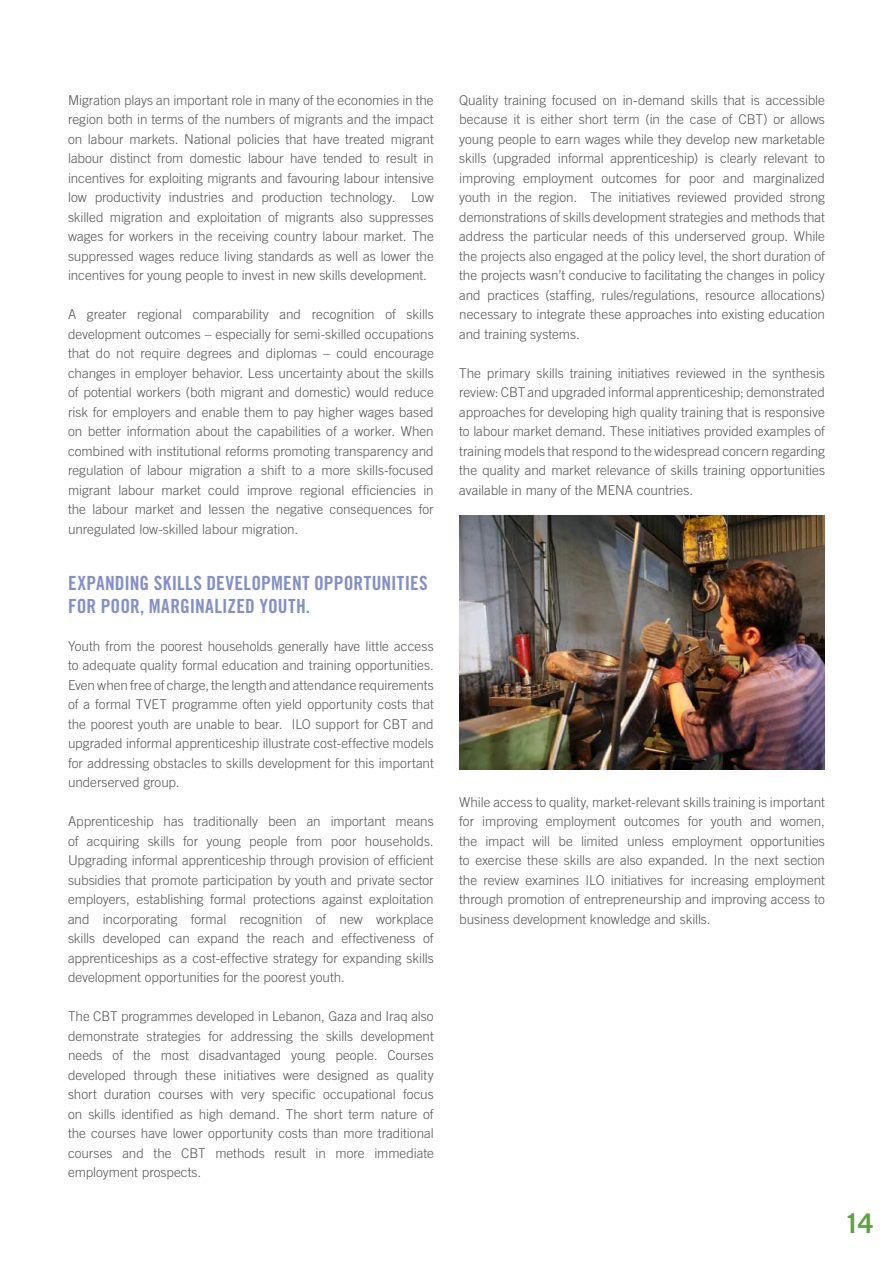
<style>
.page{position:relative;width:893px;height:1263px;background:#fff}
.page>*{position:absolute;margin:0;border:0;box-sizing:border-box;transform-origin:0 0}
.t1{font:700 27px "Trade Gothic LT Std";color:#59a63c}
.t2{font:19.5px/22.5px "Trade Gothic LT Std Bd Cn 20";letter-spacing:.01em;color:#8290c8}
.t3{font:300 13.5px/19.5px "Trade Gothic LT Std";letter-spacing:-.005em;color:#57585a;text-align:justify}
</style>
<div class="page">
<img style="left:459px;top:516px;width:366px;height:254px">
<p class="t3" style="left:68px;top:90px;width:367px">Migration plays an important role in many of the economies in the region both in terms of the numbers of migrants and the impact on labour markets. National policies that have treated migrant labour distinct from domestic labour have tended to result in incentives for exploiting migrants and favouring labour intensive low productivity industries and production technology. Low skilled migration and exploitation of migrants also suppresses wages for workers in the receiving country labour market. The suppressed wages reduce living standards as well as lower the incentives for young people to invest in new skills development.</p>
<p class="t3" style="left:68px;top:304px;width:367px">A greater regional comparability and recognition of skills development outcomes – especially for semi-skilled occupations that do not require degrees and diplomas – could encourage changes in employer behavior. Less uncertainty about the skills of potential workers (both migrant and domestic) would reduce risk for employers and enable them to pay higher wages based on better information about the capabilities of a worker. When combined with institutional reforms promoting transparency and regulation of labour migration a shift to a more skills-focused migrant labour market could improve regional efficiencies in the labour market and lessen the negative consequences for unregulated low-skilled labour migration.</p>
<h2 class="t2" style="left:68px;top:572px;width:361px">EXPANDING SKILLS DEVELOPMENT OPPORTUNITIES<br>FOR POOR, MARGINALIZED YOUTH.</h2>
<p class="t3" style="left:68px;top:636px;width:367px">Youth from the poorest households generally have little access to adequate quality formal education and training opportunities.<br>Even when free of charge, the length and attendance requirements of a formal TVET programme often yield opportunity costs that the poorest youth are unable to bear. ILO support for CBT and upgraded informal apprenticeship illustrate cost-effective models for addressing obstacles to skills development for this important underserved group.</p>
<p class="t3" style="left:68px;top:811px;width:367px">Apprenticeship has traditionally been an important means of acquiring skills for young people from poor households.<br>Upgrading informal apprenticeship through provision of efficient subsidies that promote participation by youth and private sector employers, establishing formal protections against exploitation and incorporating formal recognition of new workplace skills developed can expand the reach and effectiveness of apprenticeships as a cost-effective strategy for expanding skills development opportunities for the poorest youth.</p>
<p class="t3" style="left:68px;top:1006px;width:367px">The CBT programmes developed in Lebanon, Gaza and Iraq also demonstrate strategies for addressing the skills development needs of the most disadvantaged young people. Courses developed through these initiatives were designed as quality short duration courses with very specific occupational focus on skills identified as high demand. The short term nature of the courses have lower opportunity costs than more traditional courses and the CBT methods result in more immediate employment prospects.</p>
<p class="t3" style="left:459px;top:90px;width:367px">Quality training focused on in-demand skills that is accessible because it is either short term (in the case of CBT) or allows young people to earn wages while they develop new marketable skills (upgraded informal apprenticeship) is clearly relevant to improving employment outcomes for poor and marginalized youth in the region. The initiatives reviewed provided strong demonstrations of skills development strategies and methods that address the particular needs of this underserved group. While the projects also engaged at the policy level, the short duration of the projects wasn’t conducive to facilitating the changes in policy and practices (staffing, rules/regulations, resource allocations) necessary to integrate these approaches into existing education and training systems.</p>
<p class="t3" style="left:459px;top:363px;width:367px">The primary skills training initiatives reviewed in the synthesis review: CBT and upgraded informal apprenticeship; demonstrated approaches for developing high quality training that is responsive to labour market demand. These initiatives provided examples of training models that respond to the widespread concern regarding the quality and market relevance of skills training opportunities available in many of the MENA countries.</p>
<p class="t3" style="left:459px;top:792px;width:367px">While access to quality, market-relevant skills training is important for improving employment outcomes for youth and women, the impact will be limited unless employment opportunities to exercise these skills are also expanded. In the next section the review examines ILO initiatives for increasing employment through promotion of entrepreneurship and improving access to business development knowledge and skills.</p>
<h1 class="t1" style="left:845px;top:1207px;width:30px">14</h1>
</div>
